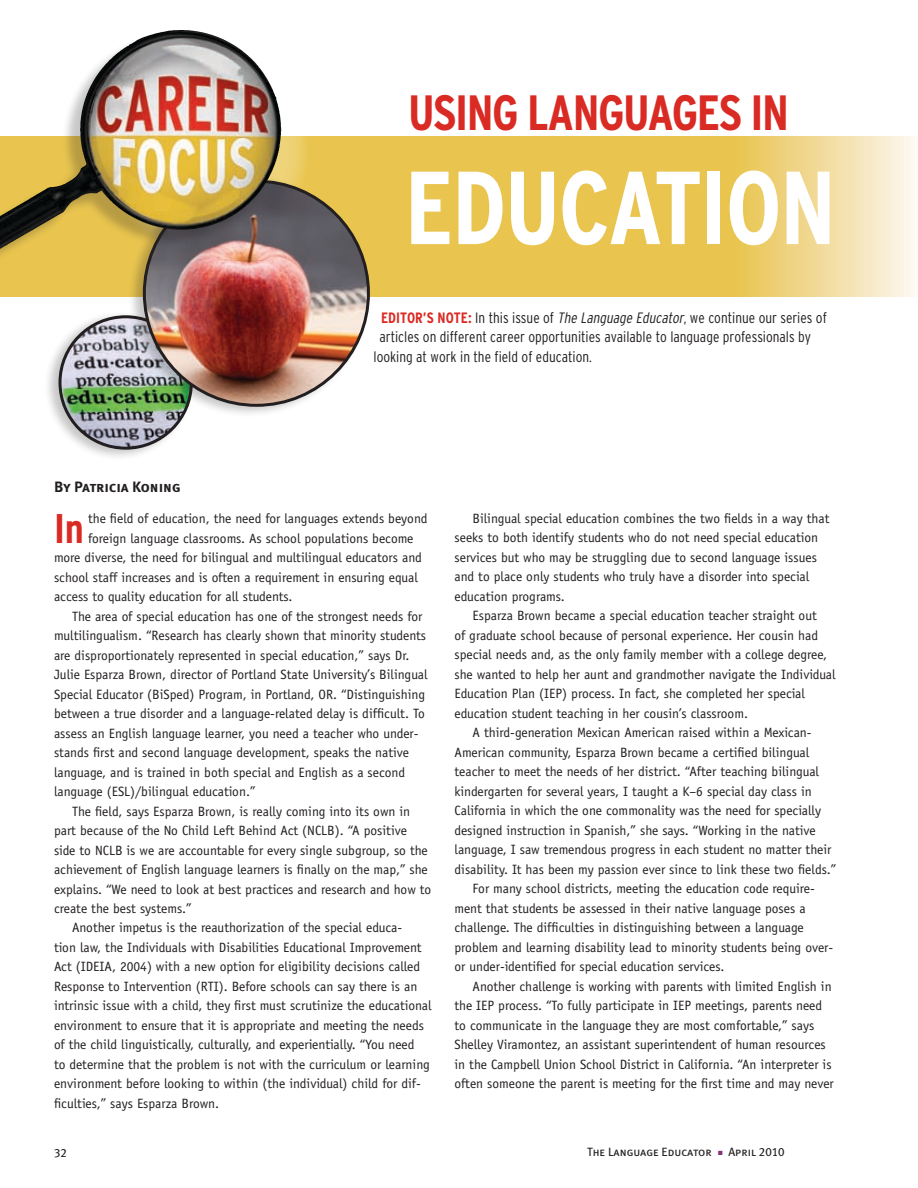
<style>
.page{position:relative;width:918px;height:1188px;background:#fff}
.page>*{position:absolute;margin:0;border:0;box-sizing:border-box;transform-origin:0 0}
.t1{font:700 condensed 103.5px "Interstate";letter-spacing:-.02em;color:#fff}
.t2{font:700 condensed 49.5px "Interstate";letter-spacing:-.03em;color:#da2a24}
.t3{font:700 condensed 41.4px "Interstate";color:#da2a24}
.t4{font:300 condensed 15px "Interstate";color:#231f20}
.t5{font:15px "Meta Plus Bold Caps";color:#231f20}
.t6{font:13.5px/19.5px "Officina Sans";color:#231f20}
.t7{font:12px "Meta Plus Book Caps";color:#231f20}
.s1{font-weight:700;color:#da2a24}
.s2{font-style:italic}
.s3{color:#823279}
</style>
<div class="page">
<svg style="left:0;top:136px;width:915px;height:161px;background:#ebcc67"></svg>
<svg style="left:104px;top:50px;width:204px;height:204px"></svg>
<div style="left:43px;top:310px;width:151px;height:151px;background:#231f20;opacity:.25"></div>
<img style="left:60px;top:317px;width:131px;height:131px;border-radius:66px">
<div style="left:128px;top:174px;width:243px;height:244px;background:#231f20;opacity:.25"></div>
<img style="left:144px;top:181px;width:224px;height:224px;border-radius:112px">
<div style="left:0;top:31px;width:278px;height:242px;background:#231f20;opacity:.25"></div>
<img style="left:88px;top:30px;width:89px;height:62px">
<h2 class="t2" style="left:408px;top:85px;width:383px">USING LANGUAGES IN</h2>
<h1 class="t1" style="left:405px;top:150px;width:433px">EDUCATION</h1>
<p class="t4" style="left:381px;top:309px;width:447px"><span class="s1">EDITOR’S NOTE:</span> In this issue of <span class="s2">The Language Educator</span>, we continue our series of</p>
<p class="t4" style="left:379px;top:328px;width:433px">articles on different career opportunities available to language professionals by</p>
<p class="t4" style="left:373px;top:348px;width:220px">looking at work in the field of education.</p>
<p class="t5" style="left:54px;top:478px;width:128px">By Patricia Koning</p>
<h3 class="t3" style="left:54px;top:505px;width:32px">IN</h3>
<p class="t6" style="left:88px;top:509px;width:341px">the field of education, the need for languages extends beyond</p>
<p class="t6" style="left:88px;top:528px;width:327px">foreign language classrooms. As school populations become</p>
<p class="t6" style="left:54px;top:548px;width:369px">more diverse, the need for bilingual and multilingual educators and</p>
<p class="t6" style="left:54px;top:567px;width:365px">school staff increases and is often a requirement in ensuring equal</p>
<p class="t6" style="left:54px;top:587px;width:240px">access to quality education for all students.</p>
<p class="t6" style="left:72px;top:606px;width:352px">The area of special education has one of the strongest needs for</p>
<p class="t6" style="left:54px;top:626px;width:374px">multilingualism. “Research has clearly shown that minority students</p>
<p class="t6" style="left:54px;top:645px;width:357px">are disproportionately represented in special education,” says Dr.</p>
<p class="t6" style="left:54px;top:665px;width:375px">Julie Esparza Brown, director of Portland State University’s Bilingual</p>
<p class="t6" style="left:54px;top:684px;width:373px">Special Educator (BiSped) Program, in Portland, OR. “Distinguishing</p>
<p class="t6" style="left:54px;top:704px;width:373px">between a true disorder and a language-related delay is difficult. To</p>
<p class="t6" style="left:54px;top:723px;width:366px">assess an English language learner, you need a teacher who under-</p>
<p class="t6" style="left:54px;top:743px;width:357px">stands first and second language development, speaks the native</p>
<p class="t6" style="left:54px;top:762px;width:353px">language, and is trained in both special and English as a second</p>
<p class="t6" style="left:54px;top:782px;width:203px">language (ESL)/bilingual education.”</p>
<p class="t6" style="left:72px;top:801px;width:340px">The field, says Esparza Brown, is really coming into its own in</p>
<p class="t6" style="left:54px;top:821px;width:355px">part because of the No Child Left Behind Act (NCLB). “A positive</p>
<p class="t6" style="left:54px;top:840px;width:375px">side to NCLB is we are accountable for every single subgroup, so the</p>
<p class="t6" style="left:54px;top:860px;width:375px">achievement of English language learners is finally on the map,” she</p>
<p class="t6" style="left:54px;top:879px;width:379px">explains. “We need to look at best practices and research and how to</p>
<p class="t6" style="left:54px;top:899px;width:139px">create the best systems.”</p>
<p class="t6" style="left:72px;top:918px;width:332px">Another impetus is the reauthorization of the special educa-</p>
<p class="t6" style="left:54px;top:938px;width:369px">tion law, the Individuals with Disabilities Educational Improvement</p>
<p class="t6" style="left:54px;top:957px;width:368px">Act (IDEIA, 2004) with a new option for eligibility decisions called</p>
<p class="t6" style="left:54px;top:977px;width:365px">Response to Intervention (RTI). Before schools can say there is an</p>
<p class="t6" style="left:54px;top:996px;width:379px">intrinsic issue with a child, they first must scrutinize the educational</p>
<p class="t6" style="left:54px;top:1016px;width:372px">environment to ensure that it is appropriate and meeting the needs</p>
<p class="t6" style="left:54px;top:1035px;width:362px">of the child linguistically, culturally, and experientially. “You need</p>
<p class="t6" style="left:54px;top:1055px;width:377px">to determine that the problem is not with the curriculum or learning</p>
<p class="t6" style="left:54px;top:1074px;width:368px">environment before looking to within (the individual) child for dif-</p>
<p class="t6" style="left:54px;top:1094px;width:167px">ficulties,” says Esparza Brown.</p>
<p class="t6" style="left:455px;top:509px;width:377px;text-indent:18px">Bilingual special education combines the two fields in a way that seeks to both identify students who do not need special education services but who may be struggling due to second language issues and to place only students who truly have a disorder into special education programs.</p>
<p class="t6" style="left:473px;top:606px;width:346px">Esparza Brown became a special education teacher straight out</p>
<p class="t6" style="left:455px;top:626px;width:365px">of graduate school because of personal experience. Her cousin had</p>
<p class="t6" style="left:455px;top:645px;width:374px">special needs and, as the only family member with a college degree,</p>
<p class="t6" style="left:455px;top:665px;width:383px">she wanted to help her aunt and grandmother navigate the Individual</p>
<p class="t6" style="left:455px;top:684px;width:352px">Education Plan (IEP) process. In fact, she completed her special</p>
<p class="t6" style="left:455px;top:704px;width:295px">education student teaching in her cousin’s classroom.</p>
<p class="t6" style="left:473px;top:723px;width:341px">A third-generation Mexican American raised within a Mexican-</p>
<p class="t6" style="left:455px;top:743px;width:356px">American community, Esparza Brown became a certified bilingual</p>
<p class="t6" style="left:455px;top:762px;width:366px">teacher to meet the needs of her district. “After teaching bilingual</p>
<p class="t6" style="left:455px;top:782px;width:359px">kindergarten for several years, I taught a K–6 special day class in</p>
<p class="t6" style="left:455px;top:801px;width:368px">California in which the one commonality was the need for specially</p>
<p class="t6" style="left:455px;top:821px;width:363px">designed instruction in Spanish,” she says. “Working in the native</p>
<p class="t6" style="left:455px;top:840px;width:378px">language, I saw tremendous progress in each student no matter their</p>
<p class="t6" style="left:455px;top:860px;width:383px">disability. It has been my passion ever since to link these two fields.”</p>
<p class="t6" style="left:473px;top:879px;width:344px">For many school districts, meeting the education code require-</p>
<p class="t6" style="left:455px;top:899px;width:353px">ment that students be assessed in their native language poses a</p>
<p class="t6" style="left:455px;top:918px;width:351px">challenge. The difficulties in distinguishing between a language</p>
<p class="t6" style="left:455px;top:938px;width:380px">problem and learning disability lead to minority students being over-</p>
<p class="t6" style="left:455px;top:957px;width:271px">or under-identified for special education services.</p>
<p class="t6" style="left:473px;top:977px;width:361px">Another challenge is working with parents with limited English in</p>
<p class="t6" style="left:455px;top:996px;width:369px">the IEP process. “To fully participate in IEP meetings, parents need</p>
<p class="t6" style="left:455px;top:1016px;width:361px">to communicate in the language they are most comfortable,” says</p>
<p class="t6" style="left:455px;top:1035px;width:373px">Shelley Viramontez, an assistant superintendent of human resources</p>
<p class="t6" style="left:455px;top:1054px;width:379px">in the Campbell Union School District in California. “An interpreter is</p>
<p class="t6" style="left:455px;top:1074px;width:381px">often someone the parent is meeting for the first time and may never</p>
<p class="t7" style="left:54px;top:1146px;width:14px">32</p>
<p class="t7" style="left:587px;top:1145px;width:199px">The Language Educator <span class="s3">■</span> April 2010</p>
</div>
